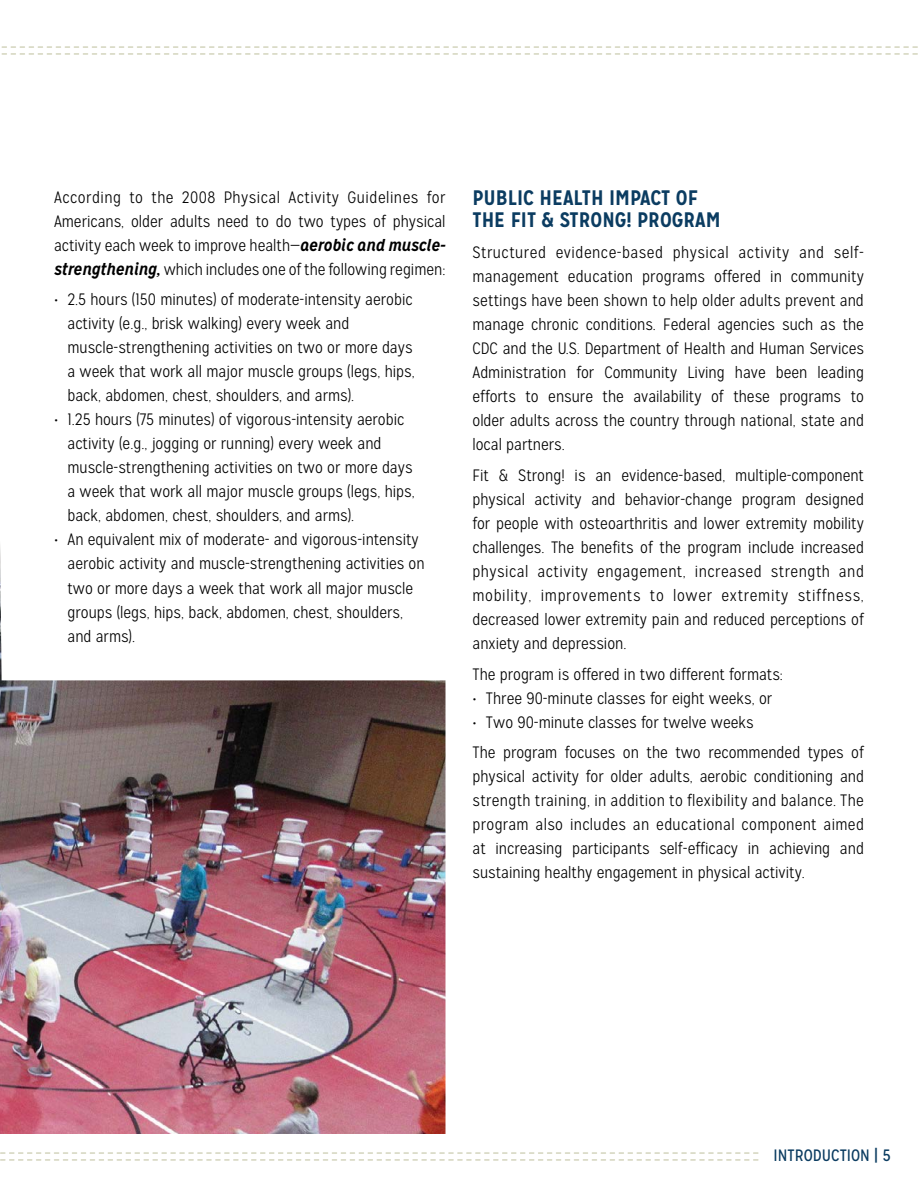
<style>
.page{position:relative;width:918px;height:1188px;background:#fff}
.page>*{position:absolute;margin:0;border:0;box-sizing:border-box;transform-origin:0 0}
.t1{font:700 21px/22.5px "Mission Gothic";color:#0b3c61}
.t2{font:300 16.5px/24px "Mission Gothic";color:#000;text-align:justify}
.t3{font:16.5px "Mission Gothic";color:#0b3c61}
.s1{font-weight:700;font-style:italic}
</style>
<div class="page">
<svg style="left:1px;top:1152px;width:757px;height:9px"></svg>
<svg style="left:2px;top:46px;width:916px;height:9px"></svg>
<img style="left:0;top:546px;width:446px;height:588px">
<div style="left:54px;top:190px;width:392px;height:486px;background:#fff"></div>
<p class="t2" style="left:54px;top:185px;width:393px">According to the 2008 Physical Activity Guidelines for Americans, older adults need to do two types of physical activity each week to improve health—<span class="s1">aerobic and muscle&shy;strengthening,</span> which includes one of the following regimen:</p>
<p class="t2" style="left:67px;top:288px;width:349px;text-align:left;text-indent:-13px">• 2.5 hours (150 minutes) of moderate-intensity aerobic activity (e.g., brisk walking) every week and muscle-strengthening activities on two or more days a week that work all major muscle groups (legs, hips, back, abdomen, chest, shoulders, and arms).</p>
<p class="t2" style="left:67px;top:408px;width:349px;text-align:left;text-indent:-13px">• 1.25 hours (75 minutes) of vigorous-intensity aerobic activity (e.g., jogging or running) every week and muscle-strengthening activities on two or more days a week that work all major muscle groups (legs, hips, back, abdomen, chest, shoulders, and arms).</p>
<p class="t2" style="left:67px;top:528px;width:359px;text-align:left;text-indent:-13px">• An equivalent mix of moderate- and vigorous-intensity aerobic activity and muscle-strengthening activities on two or more days a week that work all major muscle groups (legs, hips, back, abdomen, chest, shoulders, and arms).</p>
<p class="t1" style="left:472px;top:186px;width:250px">PUBLIC HEALTH IMPACT OF<br>THE FIT &amp; STRONG! PROGRAM</p>
<p class="t2" style="left:472px;top:241px;width:393px">Structured evidence-based physical activity and self&shy;management education programs offered in community settings have been shown to help older adults prevent and manage chronic conditions. Federal agencies such as the CDC and the U.S. Department of Health and Human Services Administration for Community Living have been leading efforts to ensure the availability of these programs to older adults across the country through national, state and local partners.</p>
<p class="t2" style="left:472px;top:463px;width:393px">Fit &amp; Strong! is an evidence-based, multiple-component physical activity and behavior-change program designed for people with osteoarthritis and lower extremity mobility challenges. The benefits of the program include increased physical activity engagement, increased strength and mobility, improvements to lower extremity stiffness, decreased lower extremity pain and reduced perceptions of anxiety and depression.</p>
<p class="t2" style="left:472px;top:662px;width:312px">The program is offered in two different formats:</p>
<p class="t2" style="left:472px;top:686px;width:301px">• Three 90-minute classes for eight weeks, or</p>
<p class="t2" style="left:472px;top:707px;width:393px;line-height:30.8px">• Two 90-minute classes for twelve weeks<br>The program focuses on the two recommended types of</p>
<p class="t2" style="left:472px;top:765px;width:393px">physical activity for older adults, aerobic conditioning and strength training, in addition to flexibility and balance. The program also includes an educational component aimed at increasing participants self-efficacy in achieving and sustaining healthy engagement in physical activity.</p>
<p class="t3" style="left:774px;top:1145px;width:119px">INTRODUCTION | 5</p>
</div>
